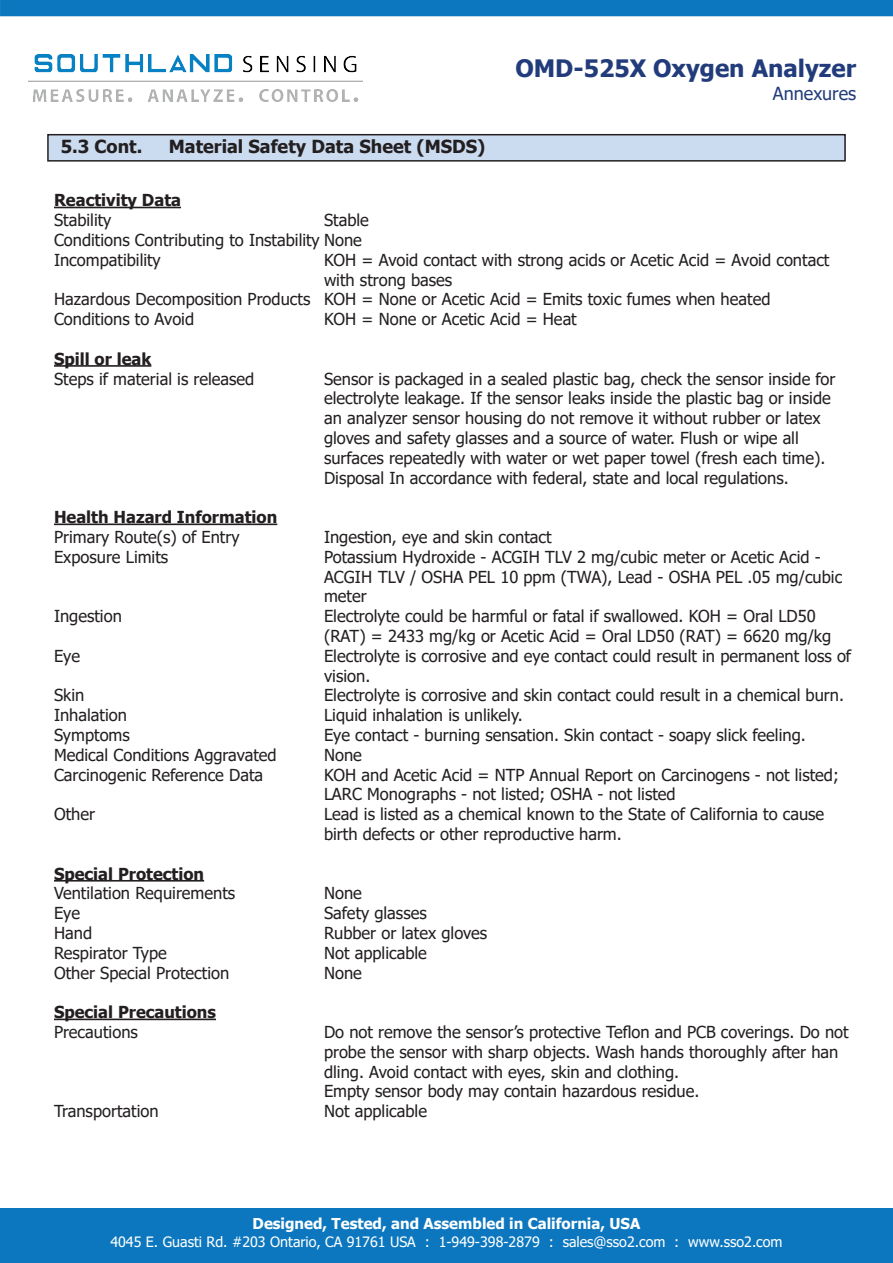
<style>
.page{position:relative;width:893px;height:1263px;background:#fff}
.page>*{position:absolute;margin:0;border:0;box-sizing:border-box;transform-origin:0 0}
.t1{font:700 24px "Tahoma";color:#223c7b}
.t2{font:700 18px "Tahoma";color:#231f20}
.t3{font:18px "Tahoma";color:#223c7b}
.t4{font:16.5px/19.8px "Tahoma";color:#231f20}
.t5{font:700 16.5px "Tahoma";color:#231f20}
.t6{font:700 15px "Tahoma";color:#fff}
.t7{font:14.25px "Tahoma";color:#fff}
</style>
<div class="page">
<div style="left:48px;top:135px;width:797px;height:26px;background:#ccdcf0"></div>
<div style="left:47px;top:134px;width:799px;height:28px;border:2px solid #231f20"></div>
<hr style="left:54px;top:207px;width:127px;height:1px;background:#231f20">
<hr style="left:54px;top:365px;width:97px;height:2px;background:#231f20">
<hr style="left:54px;top:523px;width:223px;height:2px;background:#231f20">
<hr style="left:54px;top:880px;width:150px;height:1px;background:#231f20">
<hr style="left:54px;top:1018px;width:162px;height:2px;background:#231f20">
<div style="left:0;top:1209px;width:893px;height:54px;background:#0c77be"></div>
<div style="left:1px;top:1px;width:891px;height:15px;background:#0c77be"></div>
<div style="left:0;top:0;width:893px;height:16px;border:2px solid #0c77be"></div>
<img style="left:28px;top:54px;width:335px;height:47px">
<p class="t1" style="left:515px;top:51px;width:342px">OMD-525X Oxygen Analyzer</p>
<p class="t3" style="left:773px;top:81px;width:85px">Annexures</p>
<p class="t2" style="left:61px;top:134px;width:83px">5.3 Cont.</p>
<p class="t2" style="left:169px;top:134px;width:318px">Material Safety Data Sheet (MSDS)</p>
<p class="t5" style="left:54px;top:189px;width:129px">Reactivity Data</p>
<p class="t4" style="left:54px;top:211px;width:59px">Stability</p>
<p class="t4" style="left:324px;top:211px;width:46px">Stable</p>
<p class="t4" style="left:54px;top:231px;width:309px">Conditions Contributing to Instability None</p>
<p class="t4" style="left:54px;top:251px;width:108px">Incompatibility</p>
<p class="t4" style="left:324px;top:251px;width:507px">KOH = Avoid contact with strong acids or Acetic Acid = Avoid contact with strong bases</p>
<p class="t4" style="left:54px;top:290px;width:718px">Hazardous Decomposition Products KOH = None or Acetic Acid = Emits toxic fumes when heated</p>
<p class="t4" style="left:54px;top:310px;width:142px">Conditions to Avoid</p>
<p class="t4" style="left:324px;top:310px;width:254px">KOH = None or Acetic Acid = Heat</p>
<p class="t5" style="left:54px;top:347px;width:99px">Spill or leak</p>
<p class="t4" style="left:54px;top:370px;width:202px">Steps if material is released</p>
<p class="t4" style="left:324px;top:370px;width:513px">Sensor is packaged in a sealed plastic bag, check the sensor inside for electrolyte leakage. If the sensor leaks inside the plastic bag or inside an analyzer sensor housing do not remove it without rubber or latex gloves and safety glasses and a source of water. Flush or wipe all surfaces repeatedly with water or wet paper towel (fresh each time).</p>
<p class="t4" style="left:324px;top:469px;width:466px">Disposal In accordance with federal, state and local regulations.</p>
<p class="t5" style="left:54px;top:506px;width:225px">Health Hazard Information</p>
<p class="t4" style="left:54px;top:528px;width:187px">Primary Route(s) of Entry</p>
<p class="t4" style="left:324px;top:528px;width:229px">Ingestion, eye and skin contact</p>
<p class="t4" style="left:54px;top:548px;width:116px">Exposure Limits</p>
<p class="t4" style="left:324px;top:548px;width:520px">Potassium Hydroxide - ACGIH TLV 2 mg/cubic meter or Acetic Acid -<br>ACGIH TLV / OSHA PEL 10 ppm (TWA), Lead - OSHA PEL .05 mg/cubic meter</p>
<p class="t4" style="left:54px;top:607px;width:69px">Ingestion</p>
<p class="t4" style="left:324px;top:607px;width:509px">Electrolyte could be harmful or fatal if swallowed. KOH = Oral LD50 (RAT) = 2433 mg/kg or Acetic Acid = Oral LD50 (RAT) = 6620 mg/kg</p>
<p class="t4" style="left:54px;top:647px;width:28px">Eye</p>
<p class="t4" style="left:324px;top:647px;width:529px">Electrolyte is corrosive and eye contact could result in permanent loss of vision.</p>
<p class="t4" style="left:54px;top:686px;width:32px">Skin</p>
<p class="t4" style="left:324px;top:686px;width:522px">Electrolyte is corrosive and skin contact could result in a chemical burn.</p>
<p class="t4" style="left:54px;top:706px;width:75px">Inhalation</p>
<p class="t4" style="left:324px;top:706px;width:200px">Liquid inhalation is unlikely.</p>
<p class="t4" style="left:54px;top:726px;width:77px">Symptoms</p>
<p class="t4" style="left:324px;top:726px;width:483px">Eye contact - burning sensation. Skin contact - soapy slick feeling.</p>
<p class="t4" style="left:54px;top:746px;width:224px">Medical Conditions Aggravated</p>
<p class="t4" style="left:324px;top:746px;width:39px">None</p>
<p class="t4" style="left:54px;top:766px;width:211px">Carcinogenic Reference Data</p>
<p class="t4" style="left:324px;top:766px;width:516px">KOH and Acetic Acid = NTP Annual Report on Carcinogens - not listed;<br>LARC Monographs - not listed; OSHA - not listed</p>
<p class="t4" style="left:54px;top:805px;width:43px">Other</p>
<p class="t4" style="left:324px;top:805px;width:502px">Lead is listed as a chemical known to the State of California to cause birth defects or other reproductive harm.</p>
<p class="t5" style="left:54px;top:862px;width:152px">Special Protection</p>
<p class="t4" style="left:54px;top:884px;width:183px">Ventilation Requirements</p>
<p class="t4" style="left:324px;top:884px;width:39px">None</p>
<p class="t4" style="left:54px;top:904px;width:28px">Eye</p>
<p class="t4" style="left:324px;top:904px;width:104px">Safety glasses</p>
<p class="t4" style="left:54px;top:924px;width:40px">Hand</p>
<p class="t4" style="left:324px;top:924px;width:165px">Rubber or latex gloves</p>
<p class="t4" style="left:54px;top:944px;width:114px">Respirator Type</p>
<p class="t4" style="left:324px;top:944px;width:104px">Not applicable</p>
<p class="t4" style="left:54px;top:964px;width:177px">Other Special Protection</p>
<p class="t4" style="left:324px;top:964px;width:39px">None</p>
<p class="t5" style="left:54px;top:1001px;width:164px">Special Precautions</p>
<p class="t4" style="left:54px;top:1023px;width:85px">Precautions</p>
<p class="t4" style="left:324px;top:1023px;width:526px">Do not remove the sensor’s protective Teflon and PCB coverings. Do not probe the sensor with sharp objects. Wash hands thoroughly after han dling. Avoid contact with eyes, skin and clothing.</p>
<p class="t4" style="left:324px;top:1082px;width:377px">Empty sensor body may contain hazardous residue.</p>
<p class="t4" style="left:54px;top:1102px;width:106px">Transportation</p>
<p class="t4" style="left:324px;top:1102px;width:104px">Not applicable</p>
<p class="t6" style="left:253px;top:1213px;width:389px">Designed, Tested, and Assembled in California, USA</p>
<p class="t7" style="left:110px;top:1232px;width:674px">4045 E. Guasti Rd. #203 Ontario, CA 91761 USA : 1-949-398-2879 : sales@sso2.com : www.sso2.com</p>
</div>
